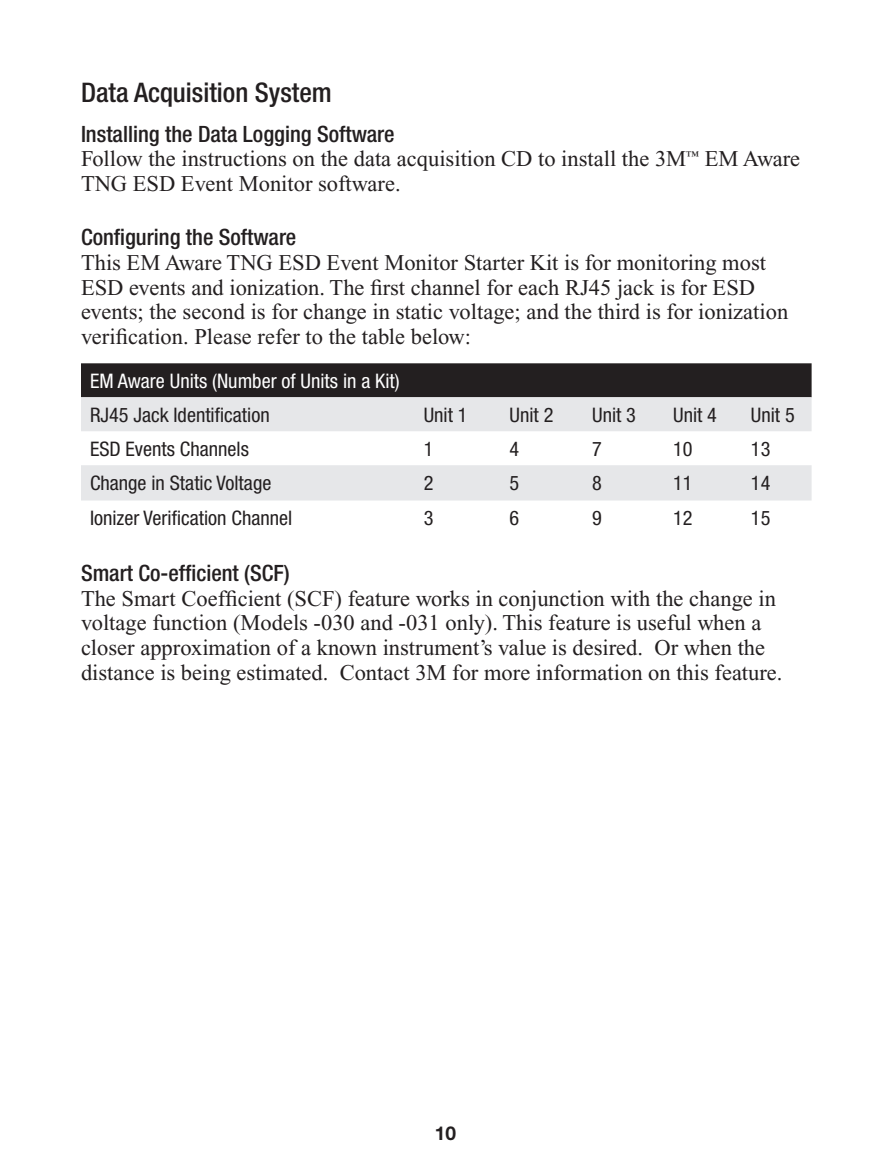
<style>
.page{position:relative;width:891px;height:1175px;background:#fff}
.page>*{position:absolute;margin:0;border:0;box-sizing:border-box;transform-origin:0 0}
.t1{font:500 condensed 27px "Helvetica Neue";color:#231f20}
.t2{font:22.5px/24.8px "Times New Roman";color:#231f20}
.t3{font:500 condensed 22.5px "Helvetica Neue";color:#231f20}
.t4{font:condensed 20.03px "Helvetica Neue";color:#231f20}
.t5{font:condensed 20.03px "Helvetica Neue";color:#fff}
.t6{font:700 19.12px "Helvetica Neue";color:#231f20}
</style>
<div class="page">
<div style="left:81px;top:363px;width:731px;height:34px;background:#231f20"></div>
<svg style="left:81px;top:397px;width:731px;height:103px;fill:#e6e7e9"></svg>
<p class="t1" style="left:81px;top:76px;width:252px">Data Acquisition System</p>
<p class="t3" style="left:81px;top:120px;width:315px">Installing the Data Logging Software</p>
<p class="t2" style="left:81px;top:146px;width:721px">Follow the instructions on the data acquisition CD to install the 3M<sup>™</sup> EM Aware<br>TNG ESD Event Monitor software.</p>
<p class="t3" style="left:81px;top:224px;width:217px">Configuring the Software</p>
<p class="t2" style="left:81px;top:250px;width:709px">This EM Aware TNG ESD Event Monitor Starter Kit is for monitoring most ESD events and ionization. The first channel for each RJ45 jack is for ESD events; the second is for change in static voltage; and the third is for ionization verification. Please refer to the table below:</p>
<p class="t5" style="left:90px;top:369px;width:311px">EM Aware Units (Number of Units in a Kit)</p>
<p class="t4" style="left:90px;top:403px;width:181px">RJ45 Jack Identification</p>
<p class="t4" style="left:424px;top:403px;width:45px">Unit 1</p>
<p class="t4" style="left:510px;top:403px;width:45px">Unit 2</p>
<p class="t4" style="left:592px;top:403px;width:45px">Unit 3</p>
<p class="t4" style="left:673px;top:403px;width:45px">Unit 4</p>
<p class="t4" style="left:751px;top:403px;width:45px">Unit 5</p>
<p class="t4" style="left:90px;top:437px;width:160px">ESD Events Channels</p>
<p class="t4" style="left:424px;top:437px;width:11px">1</p>
<p class="t4" style="left:510px;top:437px;width:11px">4</p>
<p class="t4" style="left:592px;top:437px;width:11px">7</p>
<p class="t4" style="left:673px;top:437px;width:21px">10</p>
<p class="t4" style="left:751px;top:437px;width:21px">13</p>
<p class="t4" style="left:90px;top:471px;width:183px">Change in Static Voltage</p>
<p class="t4" style="left:424px;top:471px;width:11px">2</p>
<p class="t4" style="left:510px;top:471px;width:11px">5</p>
<p class="t4" style="left:592px;top:471px;width:11px">8</p>
<p class="t4" style="left:673px;top:471px;width:21px">11</p>
<p class="t4" style="left:751px;top:471px;width:21px">14</p>
<p class="t4" style="left:90px;top:507px;width:204px">Ionizer Verification Channel</p>
<p class="t4" style="left:424px;top:507px;width:11px">3</p>
<p class="t4" style="left:510px;top:507px;width:11px">6</p>
<p class="t4" style="left:592px;top:507px;width:11px">9</p>
<p class="t4" style="left:673px;top:507px;width:21px">12</p>
<p class="t4" style="left:751px;top:507px;width:21px">15</p>
<p class="t3" style="left:81px;top:559px;width:210px">Smart Co-efficient (SCF)</p>
<p class="t2" style="left:81px;top:586px;width:703px">The Smart Coefficient (SCF) feature works in conjunction with the change in voltage function (Models -030 and -031 only). This feature is useful when a closer approximation of a known instrument’s value is desired. Or when the distance is being estimated. Contact 3M for more information on this feature.</p>
<p class="t6" style="left:435px;top:1121px;width:23px">10</p>
</div>
